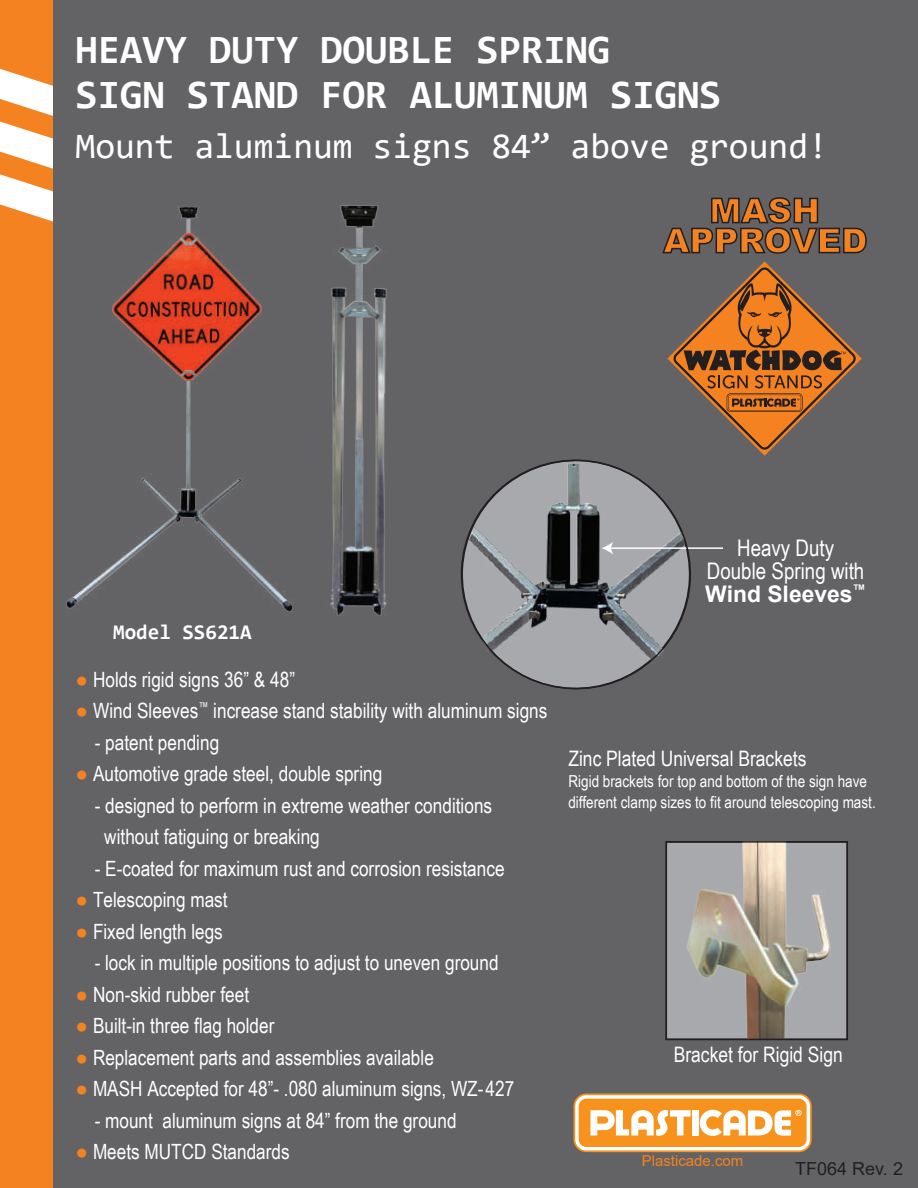
<style>
.page{position:relative;width:918px;height:1188px;background:#636366}
.page>*{position:absolute;margin:0;border:0;box-sizing:border-box;transform-origin:0 0}
.t1{font:700 40.5px/45px "Consolas";color:#fff}
.t2{font:36px "Consolas";color:#fff}
.t3{font:22.95px/23px "Arial Narrow";color:#fff;text-align:center}
.t4{font:700 22.95px "Arial";color:#fff}
.t5{font:21.3px "Arial Narrow";color:#fff}
.t6{font:21px/31.5px "Arial Narrow";color:#fff}
.t7{font:700 21px "Consolas";color:#fff}
.t8{font:18px "Arial";color:#231f20}
.t9{font:16.5px/21.3px "Arial Narrow";color:#fff}
.t10{font:15px "Arial";color:#f58220}
.s1{color:#f58220}
</style>
<div class="page">
<div style="left:0;top:0;width:53px;height:1188px;background:#f58220"></div>
<svg style="left:0;top:69px;width:53px;height:47px"></svg>
<svg style="left:0;top:122px;width:53px;height:89px"></svg>
<img style="left:350px;top:205px;width:37px;height:411px">
<img style="left:19px;top:150px;width:331px;height:466px">
<hr style="left:610px;top:547px;width:113px;height:2px;background:#fff">
<svg style="left:460px;top:459px;width:233px;height:231px"></svg>
<svg style="left:662px;top:197px;width:205px;height:57px"></svg>
<svg style="left:667px;top:261px;width:195px;height:195px"></svg>
<svg style="left:574px;top:1094px;width:237px;height:57px"></svg>
<div style="left:574px;top:1093px;width:238px;height:59px;border:2px solid #f7931d;border-radius:12px"></div>
<div style="left:579px;top:1099px;width:228px;height:48px;background:#f7931d;border-radius:8px"></div>
<div style="left:692px;top:1110px;width:7px;height:25px;background:#fff"></div>
<svg style="left:590px;top:1110px;width:101px;height:26px"></svg>
<svg style="left:700px;top:1110px;width:102px;height:26px"></svg>
<div style="left:666px;top:841px;width:182px;height:199px;background:#a8a9ad"></div>
<img style="left:687px;top:844px;width:144px;height:193px">
<div style="left:666px;top:841px;width:182px;height:199px;border:2px solid #231f20"></div>
<h1 class="t1" style="left:76px;top:27px;width:647px">HEAVY DUTY DOUBLE SPRING<br>SIGN STAND FOR ALUMINUM SIGNS</h1>
<h2 class="t2" style="left:76px;top:121px;width:754px">Mount aluminum signs 84” above ground!</h2>
<p class="t7" style="left:113px;top:618px;width:140px">Model SS621A</p>
<p class="t6" style="left:76px;top:663px;width:221px"><span class="s1">●</span> Holds rigid signs 36” &amp; 48”</p>
<p class="t6" style="left:76px;top:694px;width:473px"><span class="s1">●</span> Wind Sleeves<sup>™</sup> increase stand stability with aluminum signs</p>
<p class="t6" style="left:95px;top:726px;width:126px">- patent pending</p>
<p class="t6" style="left:76px;top:757px;width:308px"><span class="s1">●</span> Automotive grade steel, double spring</p>
<p class="t6" style="left:104px;top:789px;width:389px;text-indent:-10px">- designed to perform in extreme weather conditions without fatiguing or breaking</p>
<p class="t6" style="left:95px;top:852px;width:411px">- E-coated for maximum rust and corrosion resistance</p>
<p class="t6" style="left:76px;top:883px;width:154px"><span class="s1">●</span> Telescoping mast</p>
<p class="t6" style="left:76px;top:915px;width:149px"><span class="s1">●</span> Fixed length legs</p>
<p class="t6" style="left:95px;top:946px;width:405px">- lock in multiple positions to adjust to uneven ground</p>
<p class="t6" style="left:76px;top:978px;width:175px"><span class="s1">●</span> Non-skid rubber feet</p>
<p class="t6" style="left:76px;top:1009px;width:200px"><span class="s1">●</span> Built-in three flag holder</p>
<p class="t6" style="left:76px;top:1041px;width:360px"><span class="s1">●</span> Replacement parts and assemblies available</p>
<p class="t6" style="left:76px;top:1072px;width:440px"><span class="s1">●</span> MASH Accepted for 48”- .080 aluminum signs, WZ-427</p>
<p class="t6" style="left:95px;top:1104px;width:363px">- mount aluminum signs at 84” from the ground</p>
<p class="t6" style="left:76px;top:1135px;width:216px"><span class="s1">●</span> Meets MUTCD Standards</p>
<p class="t3" style="left:707px;top:536px;width:159px">Heavy Duty<br>Double Spring with</p>
<p class="t4" style="left:705px;top:578px;width:162px">Wind Sleeves<sup>™</sup></p>
<p class="t5" style="left:568px;top:742px;width:240px">Zinc Plated Universal Brackets</p>
<p class="t9" style="left:568px;top:770px;width:309px">Rigid brackets for top and bottom of the sign have different clamp sizes to fit around telescoping mast.</p>
<p class="t5" style="left:674px;top:1039px;width:171px">Bracket for Rigid Sign</p>
<p class="t10" style="left:642px;top:1150px;width:103px">Plasticade.com</p>
<p class="t8" style="left:795px;top:1156px;width:109px">TF064 Rev. 2</p>
</div>
